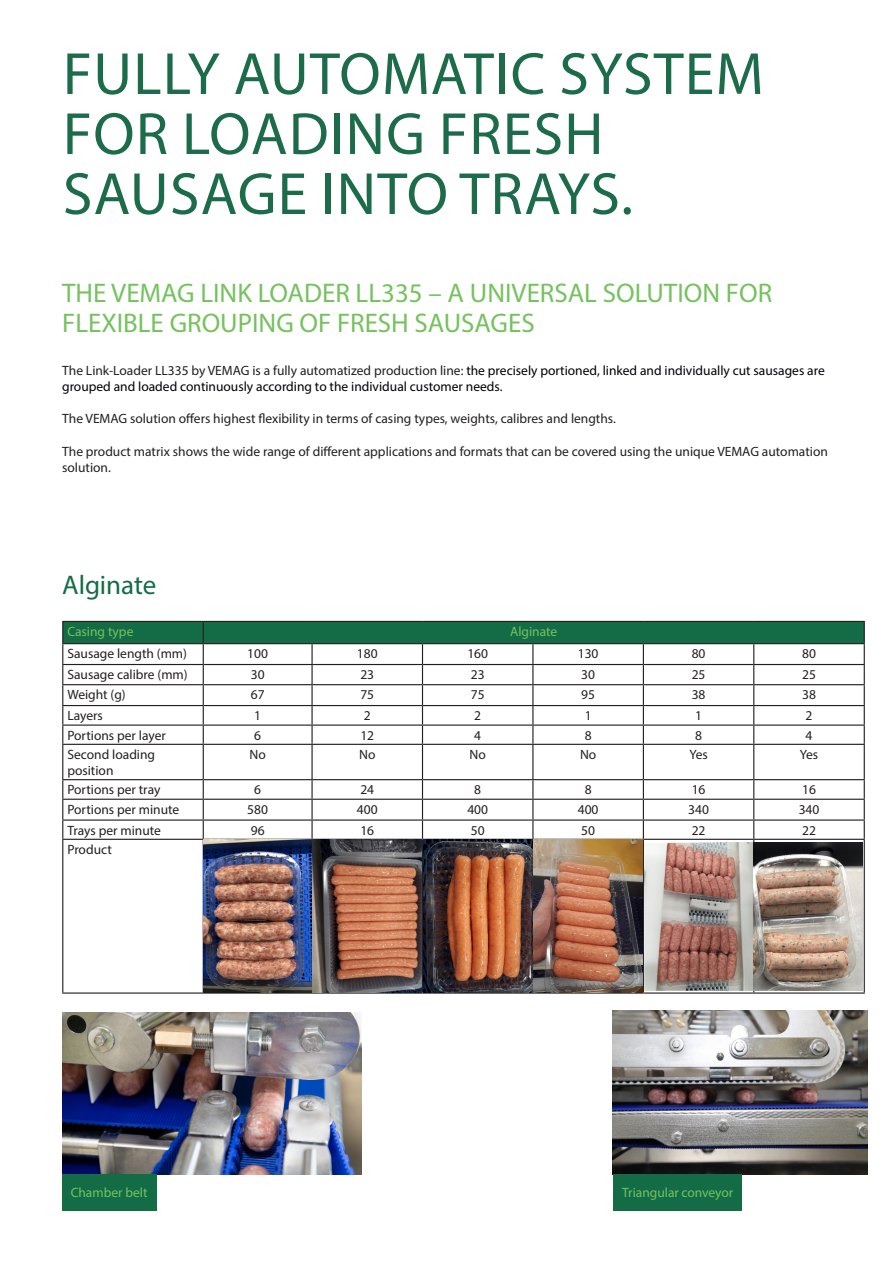
<style>
.page{position:relative;width:893px;height:1263px;background:#fff}
.page>*{position:absolute;margin:0;border:0;box-sizing:border-box;transform-origin:0 0}
.Headline{font:60px/60px "Myriad Pro";letter-spacing:.02em;color:#1c6c4b}
.Subline{font:27px "Myriad Pro";color:#75c25e}
.Zwischenüberschrift{font:27px "Myriad Pro";letter-spacing:-.005em;color:#146c47}
.t1{font:13.5px/16.2px "Myriad Pro";color:#231f20}
.t2{font:13.5px/16.2px "Myriad Pro";color:#000009}
.t3{font:13.5px "Myriad Pro";color:#75c25e}
.s1{color:#231f20}
</style>
<div class="page">
<svg style="left:62px;top:621px;width:803px;height:123px"></svg>
<hr style="left:62px;top:744px;width:141px;height:1px;background:#231f20">
<hr style="left:62px;top:745px;width:1px;height:34px;background:#231f20">
<hr style="left:203px;top:744px;width:109px;height:1px;background:#231f20">
<hr style="left:203px;top:745px;width:1px;height:34px;background:#231f20">
<hr style="left:312px;top:744px;width:110px;height:1px;background:#231f20">
<hr style="left:311px;top:745px;width:2px;height:34px;background:#231f20">
<hr style="left:422px;top:744px;width:111px;height:1px;background:#231f20">
<hr style="left:422px;top:745px;width:1px;height:34px;background:#231f20">
<hr style="left:533px;top:744px;width:110px;height:1px;background:#231f20">
<hr style="left:532px;top:745px;width:1px;height:34px;background:#231f20">
<hr style="left:643px;top:744px;width:111px;height:1px;background:#231f20">
<hr style="left:643px;top:745px;width:1px;height:34px;background:#231f20">
<hr style="left:754px;top:744px;width:111px;height:1px;background:#231f20">
<hr style="left:753px;top:745px;width:1px;height:34px;background:#231f20">
<hr style="left:864px;top:745px;width:1px;height:34px;background:#231f20">
<hr style="left:62px;top:779px;width:141px;height:1px;background:#231f20">
<hr style="left:203px;top:779px;width:109px;height:1px;background:#231f20">
<hr style="left:312px;top:779px;width:110px;height:1px;background:#231f20">
<hr style="left:422px;top:779px;width:111px;height:1px;background:#231f20">
<hr style="left:533px;top:779px;width:110px;height:1px;background:#231f20">
<hr style="left:643px;top:779px;width:111px;height:1px;background:#231f20">
<hr style="left:754px;top:779px;width:111px;height:1px;background:#231f20">
<hr style="left:62px;top:799px;width:141px;height:1px;background:#231f20">
<hr style="left:203px;top:799px;width:109px;height:1px;background:#231f20">
<hr style="left:312px;top:799px;width:110px;height:1px;background:#231f20">
<hr style="left:422px;top:799px;width:111px;height:1px;background:#231f20">
<hr style="left:533px;top:799px;width:110px;height:1px;background:#231f20">
<hr style="left:643px;top:799px;width:111px;height:1px;background:#231f20">
<hr style="left:754px;top:799px;width:111px;height:1px;background:#231f20">
<hr style="left:62px;top:819px;width:141px;height:2px;background:#231f20">
<svg style="left:62px;top:780px;width:1px;height:59px"></svg>
<hr style="left:203px;top:819px;width:109px;height:2px;background:#231f20">
<svg style="left:203px;top:780px;width:1px;height:59px"></svg>
<hr style="left:312px;top:819px;width:110px;height:2px;background:#231f20">
<svg style="left:311px;top:780px;width:2px;height:59px"></svg>
<hr style="left:422px;top:819px;width:111px;height:2px;background:#231f20">
<svg style="left:422px;top:780px;width:1px;height:59px"></svg>
<hr style="left:533px;top:819px;width:110px;height:2px;background:#231f20">
<svg style="left:532px;top:780px;width:1px;height:59px"></svg>
<hr style="left:643px;top:819px;width:111px;height:2px;background:#231f20">
<svg style="left:643px;top:780px;width:1px;height:59px"></svg>
<hr style="left:754px;top:819px;width:111px;height:2px;background:#231f20">
<svg style="left:753px;top:780px;width:1px;height:59px"></svg>
<svg style="left:864px;top:780px;width:1px;height:59px"></svg>
<hr style="left:62px;top:839px;width:141px;height:1px;background:#231f20">
<hr style="left:62px;top:840px;width:1px;height:152px;background:#231f20">
<hr style="left:203px;top:839px;width:109px;height:1px;background:#231f20">
<hr style="left:203px;top:840px;width:1px;height:152px;background:#231f20">
<hr style="left:312px;top:839px;width:110px;height:1px;background:#231f20">
<hr style="left:311px;top:840px;width:2px;height:152px;background:#231f20">
<hr style="left:422px;top:839px;width:111px;height:1px;background:#231f20">
<hr style="left:533px;top:839px;width:110px;height:1px;background:#231f20">
<hr style="left:643px;top:839px;width:111px;height:1px;background:#231f20">
<hr style="left:643px;top:840px;width:1px;height:152px;background:#231f20">
<hr style="left:754px;top:839px;width:111px;height:1px;background:#231f20">
<hr style="left:753px;top:840px;width:1px;height:152px;background:#231f20">
<hr style="left:864px;top:840px;width:1px;height:152px;background:#231f20">
<hr style="left:62px;top:992px;width:141px;height:2px;background:#231f20">
<hr style="left:203px;top:992px;width:109px;height:2px;background:#231f20">
<hr style="left:312px;top:992px;width:110px;height:2px;background:#231f20">
<hr style="left:422px;top:992px;width:111px;height:2px;background:#231f20">
<hr style="left:533px;top:992px;width:110px;height:2px;background:#231f20">
<hr style="left:643px;top:992px;width:111px;height:2px;background:#231f20">
<hr style="left:754px;top:992px;width:111px;height:2px;background:#231f20">
<img style="left:204px;top:840px;width:107px;height:152px">
<img style="left:313px;top:840px;width:330px;height:152px">
<img style="left:644px;top:842px;width:219px;height:149px">
<img style="left:62px;top:1012px;width:299px;height:162px">
<img style="left:613px;top:1011px;width:254px;height:163px">
<div style="left:62px;top:1174px;width:94px;height:36px;background:#146c47"></div>
<div style="left:614px;top:1174px;width:128px;height:36px;background:#146c47"></div>
<p class="Headline" style="left:63px;top:43px;width:702px">FULLY AUTOMATIC SYSTEM<br>FOR LOADING FRESH</p>
<p class="Headline" style="left:63px;top:163px;width:572px">SAUSAGE INTO TRAYS.</p>
<p class="Subline" style="left:62px;top:276px;width:711px">THE VEMAG LINK LOADER LL335 – A UNIVERSAL SOLUTION FOR</p>
<p class="Subline" style="left:62px;top:306px;width:474px">FLEXIBLE GROUPING OF FRESH SAUSAGES</p>
<p class="t2" style="left:62px;top:362px;width:764px"><span class="s1">The Link-Loader LL335 by VEMAG is a fully automatized production line:</span> the precisely portioned, linked and individually cut sausages are grouped and loaded continuously according to the individual customer needs.</p>
<p class="t1" style="left:62px;top:410px;width:555px">The VEMAG solution offers highest flexibility in terms of casing types, weights, calibres and lengths.</p>
<p class="t1" style="left:62px;top:443px;width:767px">The product matrix shows the wide range of different applications and formats that can be covered using the unique VEMAG automation solution.</p>
<p class="Zwischenüberschrift" style="left:62px;top:569px;width:96px">Alginate</p>
<p class="t3" style="left:67px;top:623px;width:68px">Casing type</p>
<p class="t3" style="left:510px;top:623px;width:49px">Alginate</p>
<p class="t1" style="left:67px;top:645px;width:121px">Sausage length (mm)</p>
<p class="t1" style="left:247px;top:645px;width:22px">100</p>
<p class="t1" style="left:357px;top:645px;width:22px">180</p>
<p class="t1" style="left:467px;top:645px;width:22px">160</p>
<p class="t1" style="left:578px;top:645px;width:22px">130</p>
<p class="t1" style="left:692px;top:645px;width:15px">80</p>
<p class="t1" style="left:802px;top:645px;width:15px">80</p>
<p class="t1" style="left:67px;top:666px;width:122px">Sausage calibre (mm)</p>
<p class="t1" style="left:251px;top:666px;width:15px">30</p>
<p class="t1" style="left:360px;top:666px;width:15px">23</p>
<p class="t1" style="left:471px;top:666px;width:15px">23</p>
<p class="t1" style="left:581px;top:666px;width:15px">30</p>
<p class="t1" style="left:692px;top:666px;width:15px">25</p>
<p class="t1" style="left:802px;top:666px;width:15px">25</p>
<p class="t1" style="left:67px;top:686px;width:60px">Weight (g)</p>
<p class="t1" style="left:251px;top:686px;width:15px">67</p>
<p class="t1" style="left:360px;top:686px;width:15px">75</p>
<p class="t1" style="left:471px;top:686px;width:15px">75</p>
<p class="t1" style="left:581px;top:686px;width:15px">95</p>
<p class="t1" style="left:692px;top:686px;width:15px">38</p>
<p class="t1" style="left:802px;top:686px;width:15px">38</p>
<p class="t1" style="left:67px;top:707px;width:37px">Layers</p>
<p class="t1" style="left:254px;top:707px;width:8px">1</p>
<p class="t1" style="left:364px;top:707px;width:8px">2</p>
<p class="t1" style="left:474px;top:707px;width:8px">2</p>
<p class="t1" style="left:585px;top:707px;width:8px">1</p>
<p class="t1" style="left:695px;top:707px;width:8px">1</p>
<p class="t1" style="left:806px;top:707px;width:8px">2</p>
<p class="t1" style="left:67px;top:727px;width:100px">Portions per layer</p>
<p class="t1" style="left:254px;top:727px;width:8px">6</p>
<p class="t1" style="left:360px;top:727px;width:15px">12</p>
<p class="t1" style="left:474px;top:727px;width:8px">4</p>
<p class="t1" style="left:585px;top:727px;width:8px">8</p>
<p class="t1" style="left:695px;top:727px;width:8px">8</p>
<p class="t1" style="left:806px;top:727px;width:8px">4</p>
<p class="t1" style="left:67px;top:746px;width:89px">Second loading</p>
<p class="t1" style="left:67px;top:762px;width:48px">position</p>
<p class="t1" style="left:249px;top:746px;width:18px">No</p>
<p class="t1" style="left:359px;top:746px;width:18px">No</p>
<p class="t1" style="left:470px;top:746px;width:18px">No</p>
<p class="t1" style="left:580px;top:746px;width:18px">No</p>
<p class="t1" style="left:689px;top:746px;width:20px">Yes</p>
<p class="t1" style="left:800px;top:746px;width:20px">Yes</p>
<p class="t1" style="left:67px;top:781px;width:95px">Portions per tray</p>
<p class="t1" style="left:254px;top:781px;width:8px">6</p>
<p class="t1" style="left:360px;top:781px;width:15px">24</p>
<p class="t1" style="left:474px;top:781px;width:8px">8</p>
<p class="t1" style="left:585px;top:781px;width:8px">8</p>
<p class="t1" style="left:692px;top:781px;width:15px">16</p>
<p class="t1" style="left:802px;top:781px;width:15px">16</p>
<p class="t1" style="left:67px;top:801px;width:113px">Portions per minute</p>
<p class="t1" style="left:247px;top:801px;width:22px">580</p>
<p class="t1" style="left:357px;top:801px;width:22px">400</p>
<p class="t1" style="left:467px;top:801px;width:22px">400</p>
<p class="t1" style="left:578px;top:801px;width:22px">400</p>
<p class="t1" style="left:688px;top:801px;width:22px">340</p>
<p class="t1" style="left:799px;top:801px;width:22px">340</p>
<p class="t1" style="left:67px;top:822px;width:95px">Trays per minute</p>
<p class="t1" style="left:251px;top:822px;width:15px">96</p>
<p class="t1" style="left:360px;top:822px;width:15px">16</p>
<p class="t1" style="left:471px;top:822px;width:15px">50</p>
<p class="t1" style="left:581px;top:822px;width:15px">50</p>
<p class="t1" style="left:692px;top:822px;width:15px">22</p>
<p class="t1" style="left:802px;top:822px;width:15px">22</p>
<p class="t1" style="left:67px;top:841px;width:46px">Product</p>
<p class="t3" style="left:71px;top:1184px;width:78px">Chamber belt</p>
<p class="t3" style="left:622px;top:1184px;width:113px">Triangular conveyor</p>
</div>
